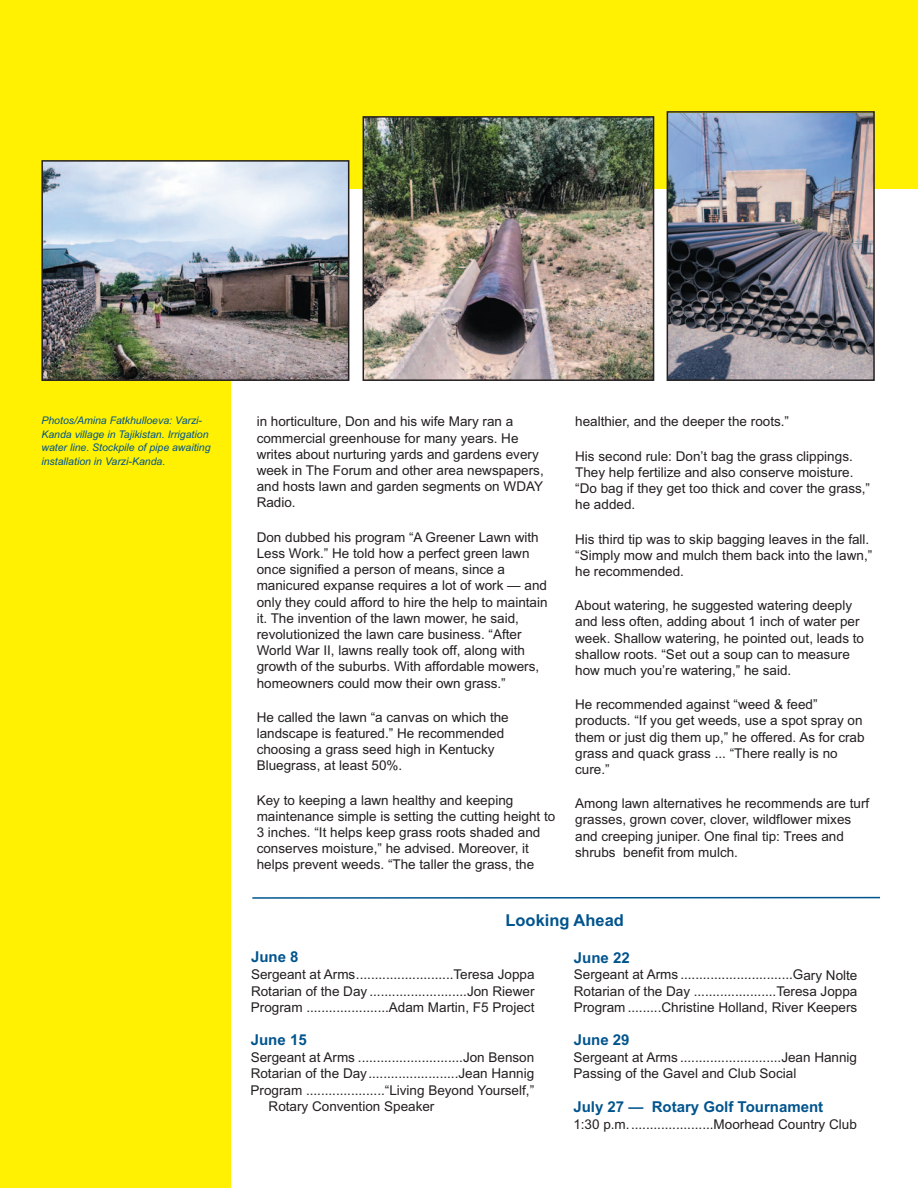
<style>
.page{position:relative;width:918px;height:1188px;background:#fff}
.page>*{position:absolute;margin:0;border:0;box-sizing:border-box;transform-origin:0 0}
.t1{font:700 16.5px "Arial";letter-spacing:-.005em;color:#00548e}
.t2{font:700 15px "Arial";letter-spacing:-.005em;color:#00548e}
.t3{font:13.5px/16.2px "Arial";color:#231f20}
.t4{font:italic 10.5px/13.5px "Arial";color:#00548e}
</style>
<div class="page">
<div style="left:0;top:38px;width:230px;height:1150px;background:#fff101"></div>
<div style="left:0;top:0;width:918px;height:189px;background:#fff101"></div>
<hr style="left:252px;top:897px;width:628px;height:2px;background:#00548e">
<img style="left:670px;top:114px;width:202px;height:264px">
<div style="left:667px;top:111px;width:208px;height:270px;border:2px solid #231f20"></div>
<img style="left:366px;top:119px;width:285px;height:259px">
<div style="left:363px;top:116px;width:291px;height:265px;border:2px solid #231f20"></div>
<img style="left:44px;top:163px;width:302px;height:215px">
<div style="left:41px;top:160px;width:308px;height:221px;border:2px solid #231f20"></div>
<p class="t4" style="left:41px;top:415px;width:171px">Photos/Amina Fatkhulloeva: Varzi-Kanda village in Tajikistan. Irrigation water line. Stockpile of pipe awaiting installation in Varzi-Kanda.</p>
<p class="t3" style="left:257px;top:415px;width:289px">in horticulture, Don and his wife Mary ran a commercial greenhouse for many years. He writes about nurturing yards and gardens every week in The Forum and other area newspapers, and hosts lawn and garden segments on WDAY Radio.</p>
<p class="t3" style="left:257px;top:530px;width:292px">Don dubbed his program “A Greener Lawn with Less Work.” He told how a perfect green lawn once signified a person of means, since a manicured expanse requires a lot of work — and only they could afford to hire the help to maintain it. The invention of the lawn mower, he said, revolutionized the lawn care business. “After World War II, lawns really took off, along with growth of the suburbs. With affordable mowers, homeowners could mow their own grass.”</p>
<p class="t3" style="left:257px;top:710px;width:254px">He called the lawn “a canvas on which the landscape is featured.” He recommended choosing a grass seed high in Kentucky Bluegrass, at least 50%.</p>
<p class="t3" style="left:257px;top:793px;width:300px">Key to keeping a lawn healthy and keeping maintenance simple is setting the cutting height to 3 inches. “It helps keep grass roots shaded and conserves moisture,” he advised. Moreover, it helps prevent weeds. “The taller the grass, the</p>
<p class="t3" style="left:575px;top:415px;width:215px">healthier, and the deeper the roots.”</p>
<p class="t3" style="left:575px;top:449px;width:296px">His second rule: Don’t bag the grass clippings.<br>They help fertilize and also conserve moisture. “Do bag if they get too thick and cover the grass,” he added.</p>
<p class="t3" style="left:575px;top:532px;width:299px">His third tip was to skip bagging leaves in the fall. “Simply mow and mulch them back into the lawn,” he recommended.</p>
<p class="t3" style="left:575px;top:599px;width:290px">About watering, he suggested watering deeply and less often, adding about 1 inch of water per week. Shallow watering, he pointed out, leads to shallow roots. “Set out a soup can to measure how much you’re watering,” he said.</p>
<p class="t3" style="left:575px;top:698px;width:291px">He recommended against “weed &amp; feed” products. “If you get weeds, use a spot spray on them or just dig them up,” he offered. As for crab grass and quack grass ... “There really is no cure.”</p>
<p class="t3" style="left:575px;top:797px;width:296px">Among lawn alternatives he recommends are turf grasses, grown cover, clover, wildflower mixes and creeping juniper. One final tip: Trees and shrubs benefit from mulch.</p>
<p class="t1" style="left:505px;top:914px;width:120px">Looking Ahead</p>
<p class="t2" style="left:251px;top:952px;width:49px">June 8</p>
<p class="t3" style="left:251px;top:968px;width:285px;text-align:justify">Sergeant at Arms..........................Teresa Joppa Rotarian of the Day ..........................Jon Riewer Program ......................Adam Martin, F5 Project</p>
<p class="t2" style="left:251px;top:1035px;width:57px">June 15</p>
<p class="t3" style="left:251px;top:1051px;width:285px">Sergeant at Arms ............................Jon Benson</p>
<p class="t3" style="left:251px;top:1067px;width:285px">Rotarian of the Day........................Jean Hannig</p>
<p class="t3" style="left:251px;top:1083px;width:285px">Program .....................“Living Beyond Yourself,”</p>
<p class="t3" style="left:269px;top:1099px;width:167px">Rotary Convention Speaker</p>
<p class="t2" style="left:574px;top:952px;width:57px">June 22</p>
<p class="t3" style="left:574px;top:968px;width:285px;text-align:justify">Sergeant at Arms ..............................Gary Nolte Rotarian of the Day ......................Teresa Joppa Program .........Christine Holland, River Keepers</p>
<p class="t2" style="left:574px;top:1035px;width:57px">June 29</p>
<p class="t3" style="left:574px;top:1051px;width:285px">Sergeant at Arms ...........................Jean Hannig<br>Passing of the Gavel and Club Social</p>
<p class="t2" style="left:573px;top:1101px;width:251px">July 27 — Rotary Golf Tournament</p>
<p class="t3" style="left:573px;top:1117px;width:285px">1:30 p.m.......................Moorhead Country Club</p>
</div>
